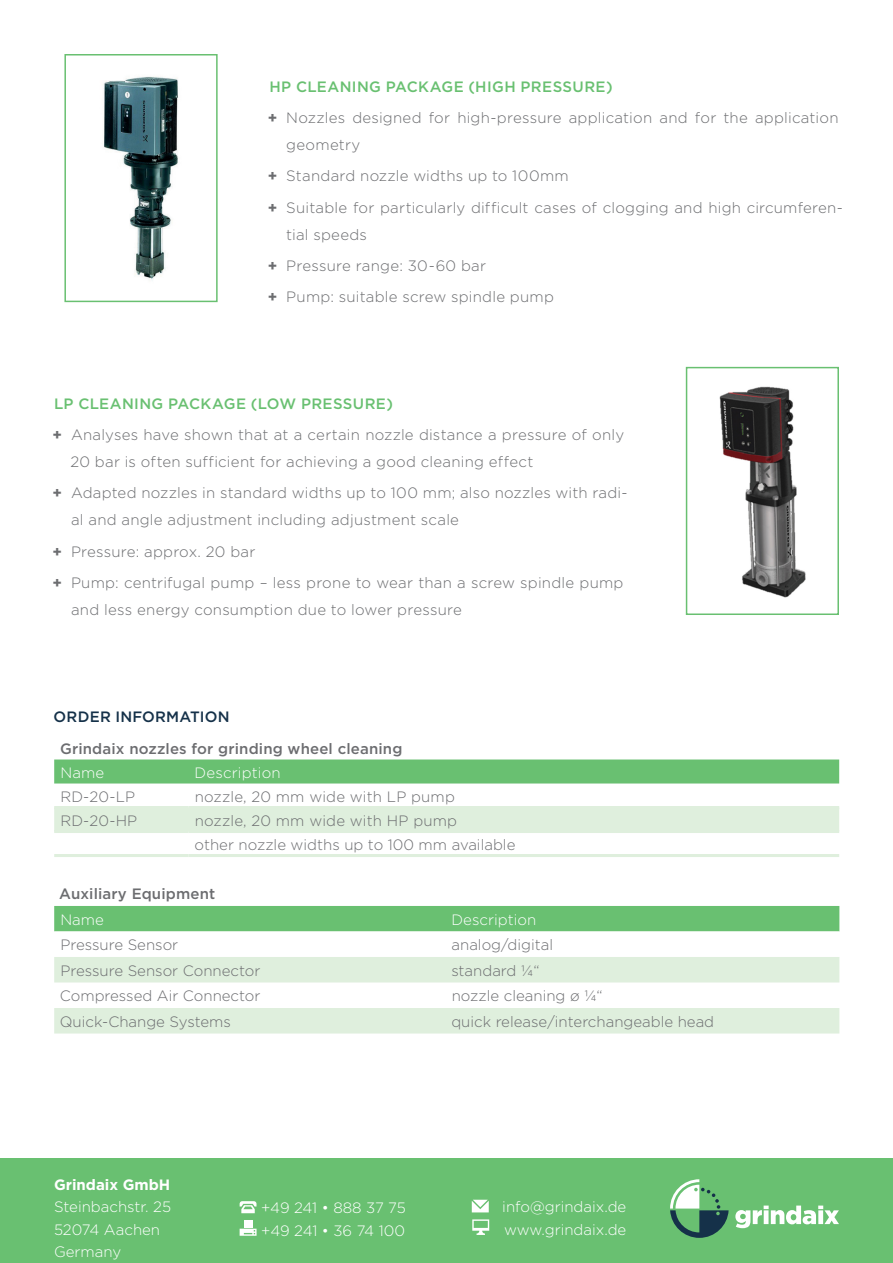
<style>
.page{position:relative;width:893px;height:1263px;background:#fff}
.page>*{position:absolute;margin:0;border:0;box-sizing:border-box;transform-origin:0 0}
.t1{font:300 15px/27px "Gotham";letter-spacing:.01em;color:#6c6d70}
.t2{font:300 15px "Gotham";color:#fff}
.t3{font:500 15px "Gotham";letter-spacing:.02em;color:#69c071}
.t4{font:500 15px "Gotham";letter-spacing:.01em;color:#6c6d70}
.t5{font:500 15px "Gotham";letter-spacing:.015em;color:#153149}
.t6{font:300 15px "Gotham";letter-spacing:-.02em;color:#fff}
.t7{font:700 15px "Gotham";color:#fff}
.s1{font-weight:700}
</style>
<div class="page">
<div style="left:0;top:1159px;width:893px;height:104px;background:#69c071"></div>
<svg style="left:240px;top:1201px;width:16px;height:12px"></svg>
<div style="left:244px;top:1220px;width:8px;height:7px;background:#fff"></div>
<svg style="left:240px;top:1229px;width:17px;height:7px"></svg>
<svg style="left:472px;top:1200px;width:17px;height:12px"></svg>
<svg style="left:472px;top:1219px;width:17px;height:16px"></svg>
<svg style="left:670px;top:1179px;width:59px;height:59px"></svg>
<svg style="left:735px;top:1205px;width:104px;height:23px"></svg>
<div style="left:54px;top:759px;width:785px;height:24px;background:#69c071"></div>
<div style="left:54px;top:809px;width:785px;height:21px;background:#dfefdd"></div>
<hr style="left:54px;top:806px;width:134px;height:3px;background:#dfefdd">
<hr style="left:188px;top:806px;width:651px;height:3px;background:#dfefdd">
<hr style="left:54px;top:830px;width:134px;height:3px;background:#dfefdd">
<hr style="left:188px;top:830px;width:651px;height:3px;background:#dfefdd">
<hr style="left:54px;top:854px;width:134px;height:3px;background:#dfefdd">
<hr style="left:188px;top:854px;width:651px;height:3px;background:#dfefdd">
<div style="left:54px;top:906px;width:785px;height:26px;background:#69c071"></div>
<svg style="left:54px;top:957px;width:785px;height:76px;fill:#dfefdd"></svg>
<img style="left:103px;top:76px;width:75px;height:204px">
<div style="left:64px;top:54px;width:154px;height:248px;border:2px solid #69c071"></div>
<img style="left:719px;top:386px;width:87px;height:212px">
<div style="left:686px;top:367px;width:153px;height:248px;border:2px solid #69c071"></div>
<p class="t3" style="left:269px;top:77px;width:345px">HP CLEANING PACKAGE (HIGH PRESSURE)</p>
<p class="t1" style="left:286px;top:104px;width:554px;text-indent:-18px"><span class="s1">+</span> Nozzles designed for high-pressure application and for the application geometry</p>
<p class="t1" style="left:268px;top:162px;width:303px"><span class="s1">+</span> Standard nozzle widths up to 100mm</p>
<p class="t1" style="left:286px;top:193px;width:558px;text-indent:-18px"><span class="s1">+</span> Suitable for particularly difficult cases of clogging and high circumferen&shy;tial speeds</p>
<p class="t1" style="left:268px;top:252px;width:220px"><span class="s1">+</span> Pressure range: 30-60 bar</p>
<p class="t1" style="left:268px;top:283px;width:288px"><span class="s1">+</span> Pump: suitable screw spindle pump</p>
<p class="t3" style="left:54px;top:394px;width:340px">LP CLEANING PACKAGE (LOW PRESSURE)</p>
<p class="t1" style="left:70px;top:421px;width:555px;text-indent:-18px"><span class="s1">+</span> Analyses have shown that at a certain nozzle distance a pressure of only<br>20 bar is often sufficient for achieving a good cleaning effect</p>
<p class="t1" style="left:71px;top:479px;width:558px;text-indent:-19px"><span class="s1">+</span> Adapted nozzles in standard widths up to 100 mm; also nozzles with radi&shy;al and angle adjustment including adjustment scale</p>
<p class="t1" style="left:52px;top:537px;width:204px"><span class="s1">+</span> Pressure: approx. 20 bar</p>
<p class="t1" style="left:71px;top:569px;width:554px;text-indent:-19px"><span class="s1">+</span> Pump: centrifugal pump – less prone to wear than a screw spindle pump and less energy consumption due to lower pressure</p>
<p class="t5" style="left:54px;top:707px;width:177px">ORDER INFORMATION</p>
<p class="t4" style="left:60px;top:738px;width:344px">Grindaix nozzles for grinding wheel cleaning</p>
<p class="t2" style="left:60px;top:763px;width:45px">Name</p>
<p class="t2" style="left:195px;top:763px;width:88px">Description</p>
<p class="t1" style="left:60px;top:782px;width:76px">RD-20-LP</p>
<p class="t1" style="left:195px;top:782px;width:262px">nozzle, 20 mm wide with LP pump</p>
<p class="t1" style="left:60px;top:806px;width:78px">RD-20-HP</p>
<p class="t1" style="left:195px;top:806px;width:264px">nozzle, 20 mm wide with HP pump</p>
<p class="t1" style="left:194px;top:830px;width:322px">other nozzle widths up to 100 mm available</p>
<p class="t4" style="left:59px;top:884px;width:158px">Auxiliary Equipment</p>
<p class="t2" style="left:60px;top:910px;width:45px">Name</p>
<p class="t2" style="left:452px;top:910px;width:86px">Description</p>
<p class="t1" style="left:60px;top:931px;width:119px">Pressure Sensor</p>
<p class="t1" style="left:451px;top:931px;width:103px">analog/digital</p>
<p class="t1" style="left:60px;top:956px;width:201px">Pressure Sensor Connector</p>
<p class="t1" style="left:451px;top:956px;width:90px">standard ¼“</p>
<p class="t1" style="left:60px;top:982px;width:202px">Compressed Air Connector</p>
<p class="t1" style="left:452px;top:982px;width:152px">nozzle cleaning ø ¼“</p>
<p class="t1" style="left:60px;top:1007px;width:173px">Quick-Change Systems</p>
<p class="t1" style="left:451px;top:1007px;width:264px">quick release/interchangeable head</p>
<p class="t7" style="left:54px;top:1175px;width:118px">Grindaix GmbH</p>
<p class="t2" style="left:54px;top:1198px;width:119px">Steinbachstr. 25</p>
<p class="t2" style="left:54px;top:1220px;width:108px">52074 Aachen</p>
<p class="t2" style="left:54px;top:1243px;width:69px">Germany</p>
<p class="t6" style="left:261px;top:1198px;width:146px">+49 241 • 888 37 75</p>
<p class="t2" style="left:261px;top:1221px;width:145px">+49 241 • 36 74 100</p>
<p class="t2" style="left:502px;top:1198px;width:126px">info@grindaix.de</p>
<p class="t2" style="left:504px;top:1220px;width:124px">www.grindaix.de</p>
</div>
